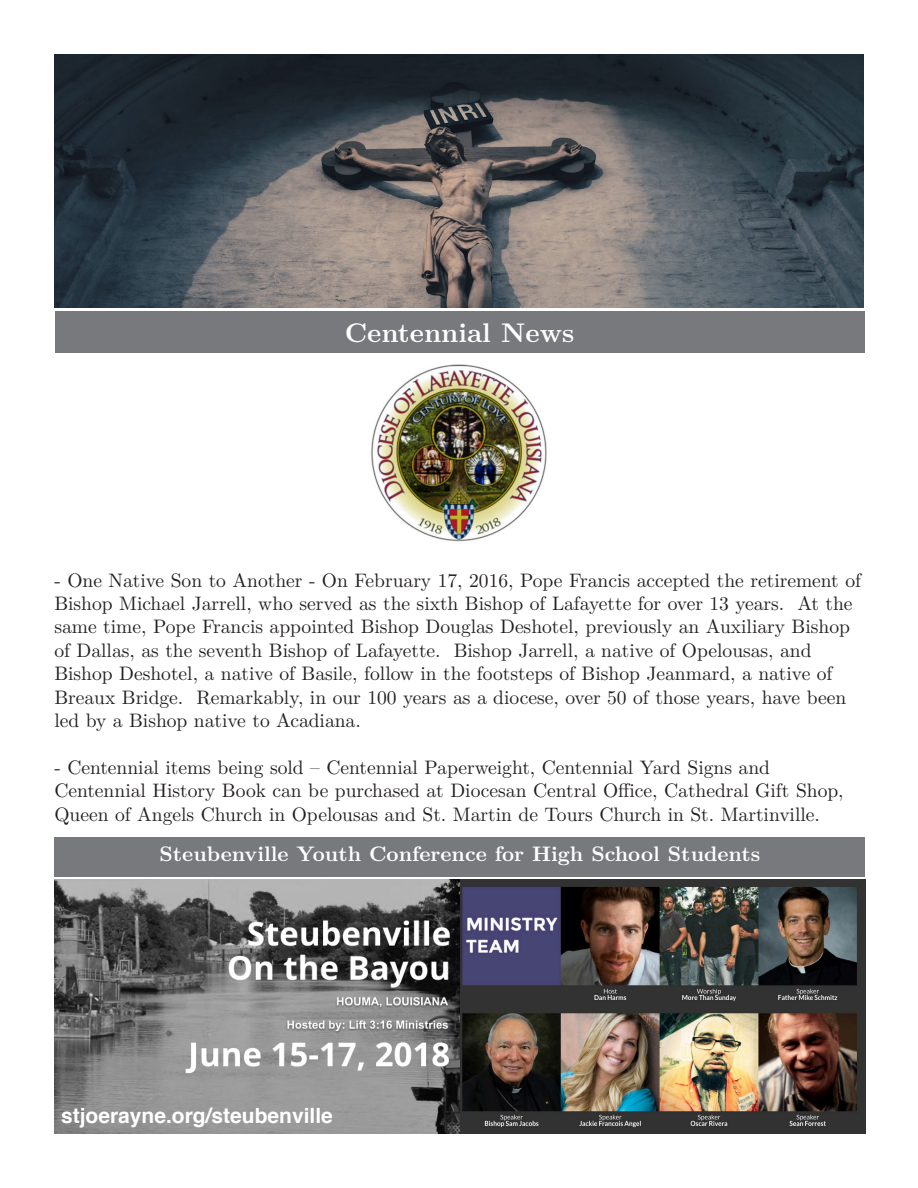
<style>
.page{position:relative;width:918px;height:1188px;background:#fff}
.page>*{position:absolute;margin:0;border:0;box-sizing:border-box;transform-origin:0 0}
.t1{font:700 27px "LM Roman 10";color:#fff}
.t2{font:700 21px "LM Roman 10";color:#fff}
.t3{font:700 21px "Helvetica";color:#fff}
.t4{font:19.5px/23.4px "LM Roman 10";color:#231f20}
</style>
<div class="page">
<div style="left:55px;top:837px;width:810px;height:40px;background:#77797c"></div>
<img style="left:55px;top:879px;width:810px;height:255px">
<div style="left:55px;top:312px;width:809px;height:41px;background:#77797c"></div>
<img style="left:371px;top:364px;width:176px;height:178px">
<img style="left:54px;top:54px;width:810px;height:254px">
<h1 class="t1" style="left:345px;top:311px;width:231px">Centennial News</h1>
<p class="t4" style="left:54px;top:567px;width:808px">- One Native Son to Another - On February 17, 2016, Pope Francis accepted the retirement of Bishop Michael Jarrell, who served as the sixth Bishop of Lafayette for over 13 years. At the same time, Pope Francis appointed Bishop Douglas Deshotel, previously an Auxiliary Bishop of Dallas, as the seventh Bishop of Lafayette. Bishop Jarrell, a native of Opelousas, and Bishop Deshotel, a native of Basile, follow in the footsteps of Bishop Jeanmard, a native of Breaux Bridge. Remarkably, in our 100 years as a diocese, over 50 of those years, have been led by a Bishop native to Acadiana.</p>
<p class="t4" style="left:54px;top:754px;width:791px">- Centennial items being sold – Centennial Paperweight, Centennial Yard Signs and<br>Centennial History Book can be purchased at Diocesan Central Office, Cathedral Gift Shop,<br>Queen of Angels Church in Opelousas and St. Martin de Tours Church in St. Martinville.</p>
<p class="t2" style="left:159px;top:838px;width:602px">Steubenville Youth Conference for High School Students</p>
<p class="t3" style="left:61px;top:1098px;width:273px">stjoerayne.org/steubenville</p>
</div>
